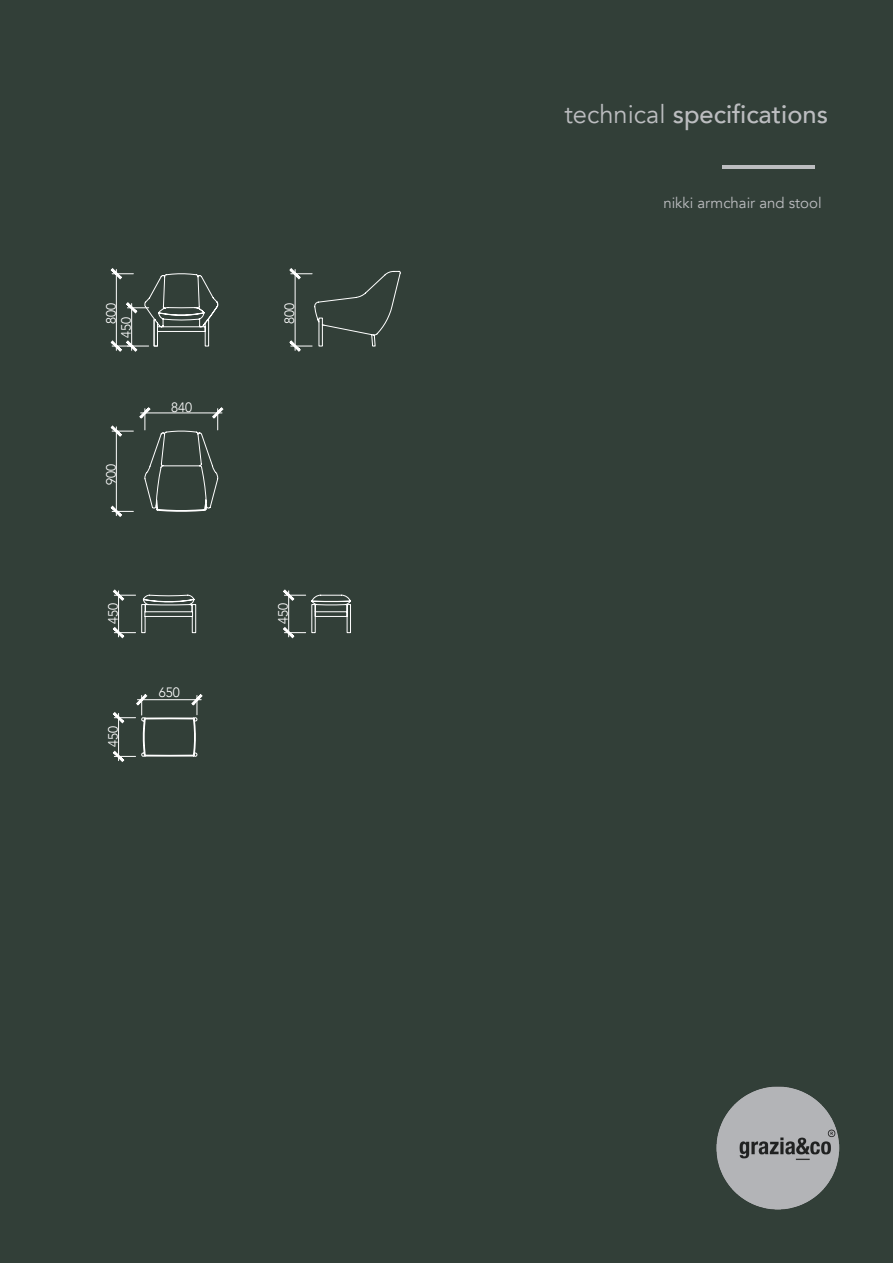
<style>
.page{position:relative;width:893px;height:1263px;background:#323f38}
.page>*{position:absolute;margin:0;border:0;box-sizing:border-box;transform-origin:0 0}
.t1{font:500 25.5px "Avenir";color:#bcbdc0}
.t2{font:15px "Avenir";color:#bcbdc0}
.t3{font:300 13.5px "Avenir";color:#fff}
.s1{font-weight:400}
</style>
<div class="page">
<hr style="left:722px;top:166px;width:92px;height:3px;background:#bcbdc0">
<img style="left:716px;top:1086px;width:123px;height:123px">
<svg style="left:91px;top:387px;width:150px;height:147px;background:#3d4942"></svg>
<svg style="left:91px;top:251px;width:127px;height:118px;background:#3f4b45"></svg>
<div style="left:269px;top:251px;width:132px;height:118px;background:#323f38"></div>
<svg style="left:93px;top:674px;width:127px;height:105px;background:#3c4841"></svg>
<svg style="left:93px;top:572px;width:103px;height:83px;background:#3f4b45"></svg>
<svg style="left:263px;top:572px;width:88px;height:83px;background:#3f4b45"></svg>
<p class="t3" style="left:103px;top:324px;width:23px;rotate:-90deg">800</p>
<p class="t3" style="left:118px;top:338px;width:23px;rotate:-90deg">450</p>
<p class="t3" style="left:103px;top:485px;width:23px;rotate:-90deg">900</p>
<p class="t3" style="left:171px;top:399px;width:23px">840</p>
<p class="t3" style="left:281px;top:324px;width:23px;rotate:-90deg">800</p>
<p class="t3" style="left:105px;top:624px;width:23px;rotate:-90deg">450</p>
<p class="t3" style="left:275px;top:624px;width:23px;rotate:-90deg">450</p>
<p class="t3" style="left:105px;top:747px;width:23px;rotate:-90deg">450</p>
<p class="t3" style="left:159px;top:684px;width:23px">650</p>
<p class="t1" style="left:564px;top:92px;width:265px"><span class="s1">technical</span> specifications</p>
<p class="t2" style="left:663px;top:194px;width:160px">nikki armchair and stool</p>
</div>
